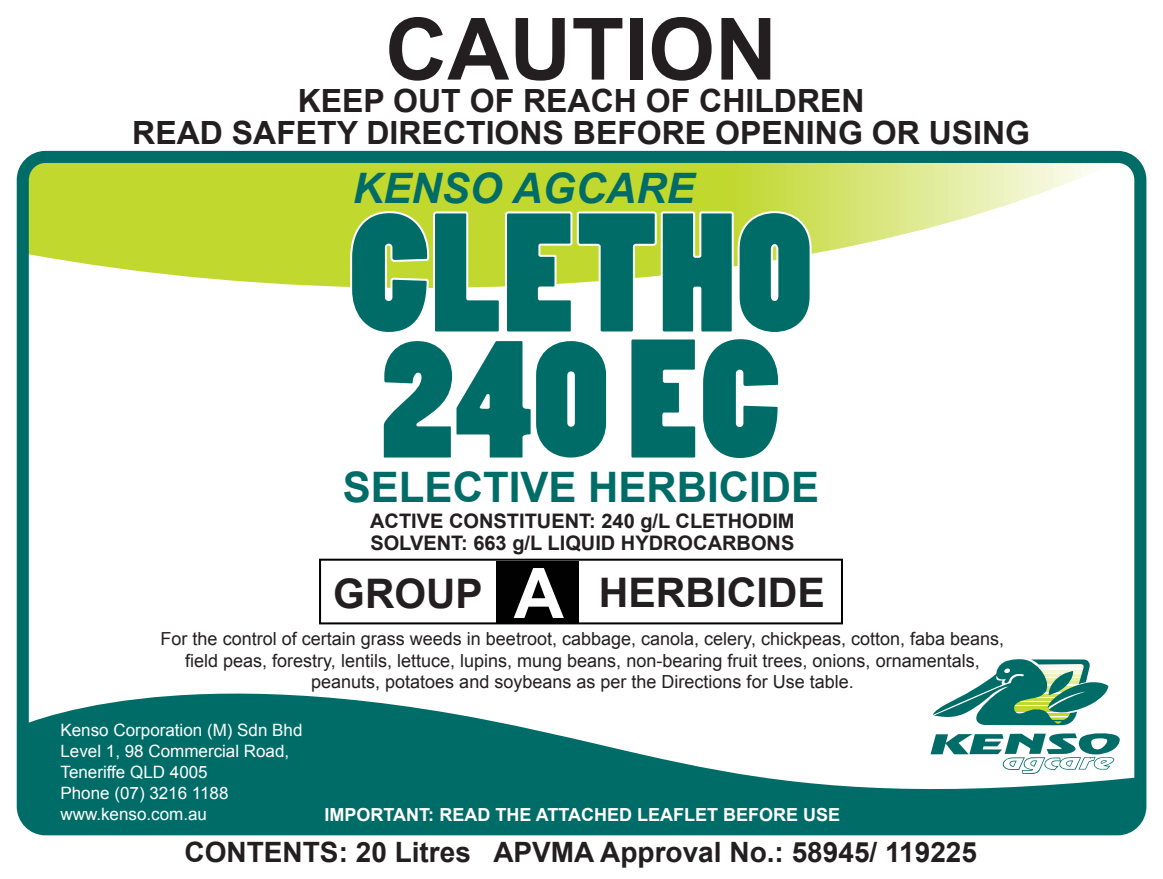
<style>
.page{position:relative;width:1163px;height:879px;background:#fff}
.page>*{position:absolute;margin:0;border:0;box-sizing:border-box;transform-origin:0 0}
.t1{font:160px/126px "Poplar Std";color:#006c67;scale:1.08 1}
.t2{font:700 86px "Arial";color:#231f20}
.t3{font:700 42px "Arial";color:#006c67}
.t4{font:italic 700 42px "Arial";color:#006c67}
.t5{font:700 40.8px "Arial";color:#231f20}
.t6{font:700 32px/32px "Arial";color:#231f20;text-align:center}
.t7{font:700 28px "Arial";color:#231f20}
.t8{font:700 20px/22px "Arial";color:#231f20}
.t9{font:18px/21.6px "Arial";color:#231f20;text-align:center}
.t10{font:700 18px "Arial";color:#fff}
.t11{font:17px/21px "Arial";color:#fff}
.s1{font-size:69.8px;color:#fff}
</style>
<div class="page">
<svg style="left:30px;top:686px;width:1103px;height:136px;fill:#006c67"></svg>
<svg style="left:30px;top:164px;width:1065px;height:123px"></svg>
<div style="left:17px;top:151px;width:1129px;height:684px;border:12px solid #006c67;border-radius:23px"></div>
<svg style="left:930px;top:733px;width:189px;height:41px"></svg>
<svg style="left:932px;top:659px;width:176px;height:66px"></svg>
<svg style="left:349px;top:210px;width:463px;height:78px"></svg>
<div style="left:496px;top:561px;width:82px;height:62px;background:#000100"></div>
<div style="left:319px;top:559px;width:523px;height:65px;border:2px solid #000100"></div>
<h2 class="t2" style="left:385px;top:-8px;width:393px">CAUTION</h2>
<h3 class="t6" style="left:132px;top:85px;width:899px">KEEP OUT OF REACH OF CHILDREN<br>READ SAFETY DIRECTIONS BEFORE OPENING OR USING</h3>
<h3 class="t4" style="left:352px;top:160px;width:343px">KENSO AGCARE</h3>
<h1 class="t1" style="left:348px;top:218px;width:431px">CLETHO<br>240 EC</h1>
<h3 class="t3" style="left:343px;top:459px;width:478px">SELECTIVE HERBICIDE</h3>
<p class="t8" style="left:370px;top:511px;width:426px">ACTIVE CONSTITUENT: 240 g/L CLETHODIM<br>SOLVENT: 663 g/L LIQUID HYDROCARBONS</p>
<h3 class="t5" style="left:333px;top:566px;width:493px">GROUP <span class="s1">A</span> HERBICIDE</h3>
<p class="t9" style="left:161px;top:628px;width:845px">For the control of certain grass weeds in beetroot, cabbage, canola, celery, chickpeas, cotton, faba beans, field peas, forestry, lentils, lettuce, lupins, mung beans, non-bearing fruit trees, onions, ornamentals, peanuts, potatoes and soybeans as per the Directions for Use table.</p>
<p class="t11" style="left:60px;top:719px;width:243px">Kenso Corporation (M) Sdn Bhd<br>Level 1, 98 Commercial Road,<br>Teneriffe QLD 4005<br>Phone (07) 3216 1188 www.kenso.com.au</p>
<p class="t10" style="left:324px;top:803px;width:517px">IMPORTANT: READ THE ATTACHED LEAFLET BEFORE USE</p>
<h3 class="t7" style="left:184px;top:834px;width:794px">CONTENTS: 20 Litres APVMA Approval No.: 58945/ 119225</h3>
</div>
